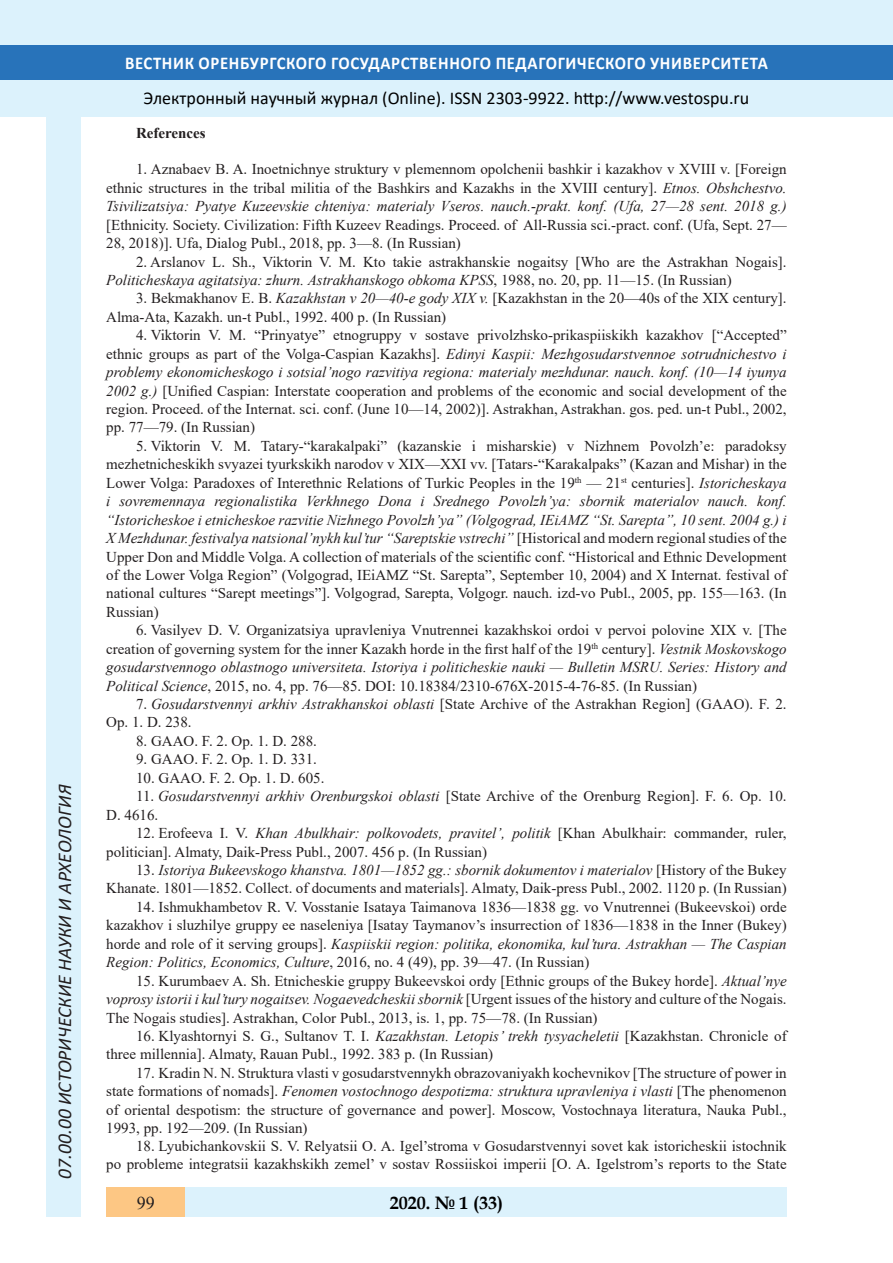
<style>
.page{position:relative;width:893px;height:1263px;background:#fff}
.page>*{position:absolute;margin:0;border:0;box-sizing:border-box;transform-origin:0 0}
.t1{font:italic 19.5px "Calibri";color:#231f20}
.t2{font:18px "Calibri";color:#000}
.t3{font:700 18px "Calibri";letter-spacing:.04em;color:#fff;scale:.93 1}
.t4{font:700 18px "Book Antiqua";color:#000}
.t5{font:18px "Times New Roman";color:#231f20}
.литература{font:15px/18.5px "Times New Roman";color:#231f20;text-align:justify}
.литература-2{font:700 15px "Times New Roman";color:#231f20}
.s1{font-style:italic}
</style>
<div class="page">
<div style="left:0;top:0;width:893px;height:116px;background:#dcf2fc"></div>
<div style="left:0;top:45px;width:893px;height:34px;background:#2873ba"></div>
<div style="left:47px;top:116px;width:34px;height:1101px;background:#dcf2fc"></div>
<div style="left:106px;top:1188px;width:681px;height:29px;background:#dcf2fc"></div>
<div style="left:106px;top:1188px;width:79px;height:29px;background:#fdc784"></div>
<h1 class="t1" style="left:51px;top:1179px;width:395px;rotate:-90deg">07.00.00 ИСТОРИЧЕСКИЕ НАУКИ И АРХЕОЛОГИЯ</h1>
<h1 class="t1" style="left:51px;top:1105px;width:206px;rotate:-90deg">БИОЛОГИЧЕСКИЕ НАУКИ</h1>
<h1 class="t1" style="left:51px;top:1169px;width:11px;rotate:-90deg">3</h1>
<p class="t3" style="left:125px;top:50px;width:693px">ВЕСТНИК ОРЕНБУРГСКОГО ГОСУДАРСТВЕННОГО ПЕДАГОГИЧЕСКОГО УНИВЕРСИТЕТА</p>
<p class="t2" style="left:144px;top:85px;width:607px">Электронный научный журнал (Online). ISSN 2303-9922. http://www.vestospu.ru</p>
<p class="t2" style="left:583px;top:85px;width:13px">t</p>
<p class="t2" style="left:583px;top:85px;width:13px">t</p>
<p class="литература-2" style="left:136px;top:122px;width:71px">References</p>
<p class="литература" style="left:106px;top:160px;width:682px;text-indent:30px">1. Aznabaev B. A. Inoetnichnye struktury v plemennom opolchenii bashkir i kazakhov v XVIII v. [Foreign ethnic structures in the tribal militia of the Bashkirs and Kazakhs in the XVIII century]. <span class="s1">Etnos. Obshchestvo.<br>Tsivilizatsiya: Pyatye Kuzeevskie chteniya: materialy Vseros. nauch.-prakt. konf. (Ufa, 27—28 sent. 2018 g.) </span>[Ethnicity. Society. Civilization: Fifth Kuzeev Readings. Proceed. of All-Russia sci.-pract. conf. (Ufa, Sept. 27— 28, 2018)]. Ufa, Dialog Publ., 2018, pp. 3—8. (In Russian)</p>
<p class="литература" style="left:106px;top:252px;width:682px;text-indent:30px">2. Arslanov L. Sh., Viktorin V. M. Kto takie astrakhanskie nogaitsy [Who are the Astrakhan Nogais].<br><span class="s1">Politicheskaya agitatsiya: zhurn. Astrakhanskogo obkoma KPSS</span>, 1988, no. 20, pp. 11—15. (In Russian)</p>
<p class="литература" style="left:106px;top:289px;width:682px;text-indent:30px">3. Bekmakhanov E. B. <span class="s1">Kazakhstan v 20—40-e gody XIX v.</span> [Kazakhstan in the 20—40s of the XIX century].<br>Alma-Ata, Kazakh. un-t Publ., 1992. 400 p. (In Russian)</p>
<p class="литература" style="left:106px;top:326px;width:682px;text-indent:30px">4. Viktorin V. M. “Prinyatye” etnogruppy v sostave privolzhsko-prikaspiiskikh kazakhov [“Accepted” ethnic groups as part of the Volga-Caspian Kazakhs]. <span class="s1">Edinyi Kaspii: Mezhgosudarstvennoe sotrudnichestvo i problemy ekonomicheskogo i sotsial’nogo razvitiya regiona: materialy mezhdunar. nauch. konf. (10—14 iyunya 2002 g.)</span> [Unified Caspian: Interstate cooperation and problems of the economic and social development of the region. Proceed. of the Internat. sci. conf. (June 10—14, 2002)]. Astrakhan, Astrakhan. gos. ped. un-t Publ., 2002, pp. 77—79. (In Russian)</p>
<p class="литература" style="left:106px;top:436px;width:682px;text-indent:30px">5. Viktorin V. M. Tatary-“karakalpaki” (kazanskie i misharskie) v Nizhnem Povolzh’e: paradoksy mezhetnicheskikh svyazei tyurkskikh narodov v XIX—XXI vv. [Tatars-“Karakalpaks” (Kazan and Mishar) in the Lower Volga: Paradoxes of Interethnic Relations of Turkic Peoples in the 19<sup>th</sup> — 21<sup>st</sup> centuries]. <span class="s1">Istoricheskaya i sovremennaya regionalistika Verkhnego Dona i Srednego Povolzh’ya: sbornik materialov nauch. konf. “Istoricheskoe i etnicheskoe razvitie Nizhnego Povolzh’ya” (Volgograd, IEiAMZ “St. Sarepta”, 10 sent. 2004 g.) i X Mezhdunar. festivalya natsional’nykh kul’tur “Sareptskie vstrechi”</span> [Historical and modern regional studies of the Upper Don and Middle Volga. A collection of materials of the scientific conf. “Historical and Ethnic Development of the Lower Volga Region” (Volgograd, IEiAMZ “St. Sarepta”, September 10, 2004) and X Internat. festival of national cultures “Sarept meetings”]. Volgograd, Sarepta, Volgogr. nauch. izd-vo Publ., 2005, pp. 155—163. (In Russian)</p>
<p class="литература" style="left:106px;top:620px;width:682px;text-indent:30px">6. Vasilyev D. V. Organizatsiya upravleniya Vnutrennei kazakhskoi ordoi v pervoi polovine XIX v. [The creation of governing system for the inner Kazakh horde in the first half of the 19<sup>th</sup> century]. <span class="s1">Vestnik Moskovskogo gosudarstvennogo oblastnogo universiteta. Istoriya i politicheskie nauki — Bulletin MSRU. Series: History and Political Science</span>, 2015, no. 4, pp. 76—85. DOI: 10.18384/2310-676X-2015-4-76-85. (In Russian)</p>
<p class="литература" style="left:106px;top:694px;width:682px;text-indent:30px">7. <span class="s1">Gosudarstvennyi arkhiv Astrakhanskoi oblasti</span> [State Archive of the Astrakhan Region] (GAAO). F. 2.<br>Op. 1. D. 238.</p>
<p class="литература" style="left:136px;top:731px;width:182px">8. GAAO. F. 2. Op. 1. D. 288.</p>
<p class="литература" style="left:136px;top:750px;width:182px">9. GAAO. F. 2. Op. 1. D. 331.</p>
<p class="литература" style="left:136px;top:768px;width:190px">10. GAAO. F. 2. Op. 1. D. 605.</p>
<p class="литература" style="left:106px;top:786px;width:682px;text-indent:30px">11. <span class="s1">Gosudarstvennyi arkhiv Orenburgskoi oblasti</span> [State Archive of the Orenburg Region]. F. 6. Op. 10.<br>D. 4616.</p>
<p class="литература" style="left:106px;top:823px;width:682px;text-indent:30px">12. Erofeeva I. V. <span class="s1">Khan Abulkhair: polkovodets, pravitel’, politik</span> [Khan Abulkhair: commander, ruler, politician]. Almaty, Daik-Press Publ., 2007. 456 p. (In Russian)</p>
<p class="литература" style="left:106px;top:860px;width:682px;text-align:right">13. <span class="s1">Istoriya Bukeevskogo khanstva. 1801—1852 gg.: sbornik dokumentov i materialov</span> [History of the Bukey<br>Khanate. 1801—1852. Collect. of documents and materials]. Almaty, Daik-press Publ., 2002. 1120 p. (In Russian)</p>
<p class="литература" style="left:106px;top:897px;width:682px;text-indent:30px">14. Ishmukhambetov R. V. Vosstanie Isataya Taimanova 1836—1838 gg. vo Vnutrennei (Bukeevskoi) orde kazakhov i sluzhilye gruppy ee naseleniya [Isatay Taymanov’s insurrection of 1836—1838 in the Inner (Bukey) horde and role of it serving groups]. <span class="s1">Kaspiiskii region: politika, ekonomika, kul’tura. Astrakhan — The Caspian Region: Politics, Economics, Culture</span>, 2016, no. 4 (49), pp. 39—47. (In Russian)</p>
<p class="литература" style="left:106px;top:971px;width:682px;text-indent:30px">15. Kurumbaev A. Sh. Etnicheskie gruppy Bukeevskoi ordy [Ethnic groups of the Bukey horde]. <span class="s1">Aktual’nye voprosy istorii i kul’tury nogaitsev. Nogaevedcheskii sbornik</span> [Urgent issues of the history and culture of the Nogais.<br>The Nogais studies]. Astrakhan, Color Publ., 2013, is. 1, pp. 75—78. (In Russian)</p>
<p class="литература" style="left:106px;top:1026px;width:682px;text-indent:30px">16. Klyashtornyi S. G., Sultanov T. I. <span class="s1">Kazakhstan. Letopis’ trekh tysyacheletii</span> [Kazakhstan. Chronicle of three millennia]. Almaty, Rauan Publ., 1992. 383 p. (In Russian)</p>
<p class="литература" style="left:106px;top:1063px;width:682px;text-indent:30px">17. Kradin N. N. Struktura vlasti v gosudarstvennykh obrazovaniyakh kochevnikov [The structure of power in state formations of nomads]. <span class="s1">Fenomen vostochnogo despotizma: struktura upravleniya i vlasti</span> [The phenomenon of oriental despotism: the structure of governance and power]. Moscow, Vostochnaya literatura, Nauka Publ., 1993, pp. 192—209. (In Russian)</p>
<p class="литература" style="left:106px;top:1137px;width:682px;text-align:right">18. Lyubichankovskii S. V. Relyatsii O. A. Igel’stroma v Gosudarstvennyi sovet kak istoricheskii istochnik<br>po probleme integratsii kazakhskikh zemel’ v sostav Rossiiskoi imperii [O. A. Igelstrom’s reports to the State</p>
<p class="t4" style="left:390px;top:1190px;width:115px">2020. № 1 (33)</p>
<p class="t5" style="left:137px;top:1190px;width:19px">99</p>
<p class="t4" style="left:460px;top:1190px;width:39px">2 6</p>
<p class="t4" style="left:408px;top:1190px;width:19px">18</p>
<p class="t4" style="left:479px;top:1190px;width:19px">25</p>
</div>
